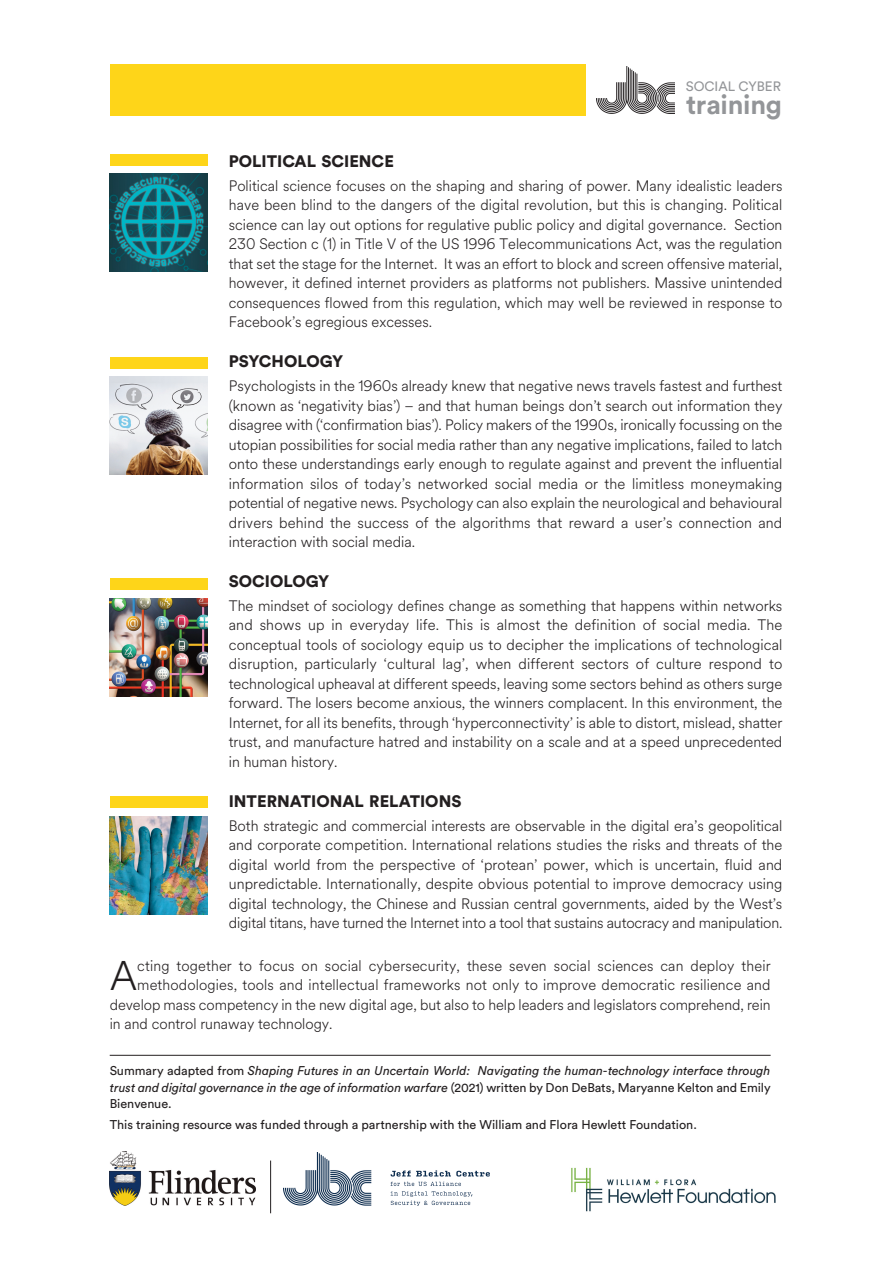
<style>
.page{position:relative;width:893px;height:1263px;background:#fff}
.page>*{position:absolute;margin:0;border:0;box-sizing:border-box;transform-origin:0 0}
.t1{font:300 40.95px "Circular Spotify Text";color:#231f20}
.t2{font:700 27px "Circular Std";letter-spacing:-.01em;color:#939598}
.t3{font:900 16.5px "Circular Std";color:#231f20}
.t4{font:300 15px/19.5px "Circular Spotify Text";color:#231f20;text-align:justify}
.t5{font:13.5px "Circular Std";color:#939598}
.t6{font:italic 12.6px/16.5px "Circular Std";letter-spacing:-.005em;color:#231f20;text-align:justify}
.t7{font:12.6px "Circular Std";color:#231f20}
.s1{font-style:normal}
</style>
<div class="page">
<hr style="left:110px;top:1055px;width:661px;height:1px;background:#231f20">
<img style="left:110px;top:173px;width:98px;height:98px">
<img style="left:110px;top:376px;width:98px;height:98px">
<img style="left:110px;top:598px;width:98px;height:98px">
<img style="left:110px;top:817px;width:98px;height:98px">
<img style="left:110px;top:1151px;width:146px;height:54px">
<img style="left:284px;top:1152px;width:205px;height:54px">
<hr style="left:270px;top:1160px;width:1px;height:53px;background:#231f20">
<img style="left:571px;top:1167px;width:205px;height:45px">
<div style="left:110px;top:154px;width:98px;height:11px;background:#fed519"></div>
<div style="left:110px;top:357px;width:98px;height:11px;background:#fed519"></div>
<div style="left:110px;top:578px;width:98px;height:12px;background:#fed519"></div>
<div style="left:110px;top:796px;width:98px;height:12px;background:#fed519"></div>
<img style="left:596px;top:66px;width:78px;height:47px">
<div style="left:110px;top:64px;width:476px;height:51px;background:#fed519"></div>
<p class="t5" style="left:686px;top:82px;width:97px">SOCIAL CYBER</p>
<h2 class="t2" style="left:686px;top:95px;width:97px">training</h2>
<p class="t3" style="left:229px;top:155px;width:167px">POLITICAL SCIENCE</p>
<p class="t4" style="left:229px;top:177px;width:555px">Political science focuses on the shaping and sharing of power. Many idealistic leaders have been blind to the dangers of the digital revolution, but this is changing. Political science can lay out options for regulative public policy and digital governance. Section 230 Section c (1) in Title V of the US 1996 Telecommunications Act, was the regulation that set the stage for the Internet. It was an effort to block and screen offensive material, however, it defined internet providers as platforms not publishers. Massive unintended consequences flowed from this regulation, which may well be reviewed in response to Facebook’s egregious excesses.</p>
<p class="t3" style="left:229px;top:356px;width:116px">PSYCHOLOGY</p>
<p class="t4" style="left:229px;top:377px;width:555px">Psychologists in the 1960s already knew that negative news travels fastest and furthest (known as ‘negativity bias’) – and that human beings don’t search out information they disagree with (‘confirmation bias’). Policy makers of the 1990s, ironically focussing on the utopian possibilities for social media rather than any negative implications, failed to latch onto these understandings early enough to regulate against and prevent the influential information silos of today’s networked social media or the limitless moneymaking potential of negative news. Psychology can also explain the neurological and behavioural drivers behind the success of the algorithms that reward a user’s connection and interaction with social media.</p>
<p class="t3" style="left:229px;top:575px;width:102px">SOCIOLOGY</p>
<p class="t4" style="left:229px;top:597px;width:555px">The mindset of sociology defines change as something that happens within networks and shows up in everyday life. This is almost the definition of social media. The conceptual tools of sociology equip us to decipher the implications of technological disruption, particularly ‘cultural lag’, when different sectors of culture respond to technological upheaval at different speeds, leaving some sectors behind as others surge forward. The losers become anxious, the winners complacent. In this environment, the Internet, for all its benefits, through ‘hyperconnectivity’ is able to distort, mislead, shatter trust, and manufacture hatred and instability on a scale and at a speed unprecedented in human history.</p>
<p class="t3" style="left:229px;top:795px;width:234px">INTERNATIONAL RELATIONS</p>
<p class="t4" style="left:229px;top:817px;width:555px">Both strategic and commercial interests are observable in the digital era’s geopolitical and corporate competition. International relations studies the risks and threats of the digital world from the perspective of ‘protean’ power, which is uncertain, fluid and unpredictable. Internationally, despite obvious potential to improve democracy using digital technology, the Chinese and Russian central governments, aided by the West’s digital titans, have turned the Internet into a tool that sustains autocracy and manipulation.</p>
<h1 class="t1" style="left:110px;top:961px;width:29px">A</h1>
<p class="t4" style="left:137px;top:957px;width:635px">cting together to focus on social cybersecurity, these seven social sciences can deploy their</p>
<p class="t4" style="left:137px;top:976px;width:635px">methodologies, tools and intellectual frameworks not only to improve democratic resilience and</p>
<p class="t4" style="left:110px;top:996px;width:662px">develop mass competency in the new digital age, but also to help leaders and legislators comprehend, rein</p>
<p class="t4" style="left:110px;top:1015px;width:224px">in and control runaway technology.</p>
<p class="t6" style="left:110px;top:1064px;width:662px"><span class="s1">Summary adapted from</span> Shaping Futures in an Uncertain World: Navigating the human-technology interface through trust and digital governance in the age of information warfare <span class="s1">(2021) written by Don DeBats, Maryanne Kelton and Emily Bienvenue.</span></p>
<p class="t7" style="left:110px;top:1120px;width:589px">This training resource was funded through a partnership with the William and Flora Hewlett Foundation.</p>
</div>
